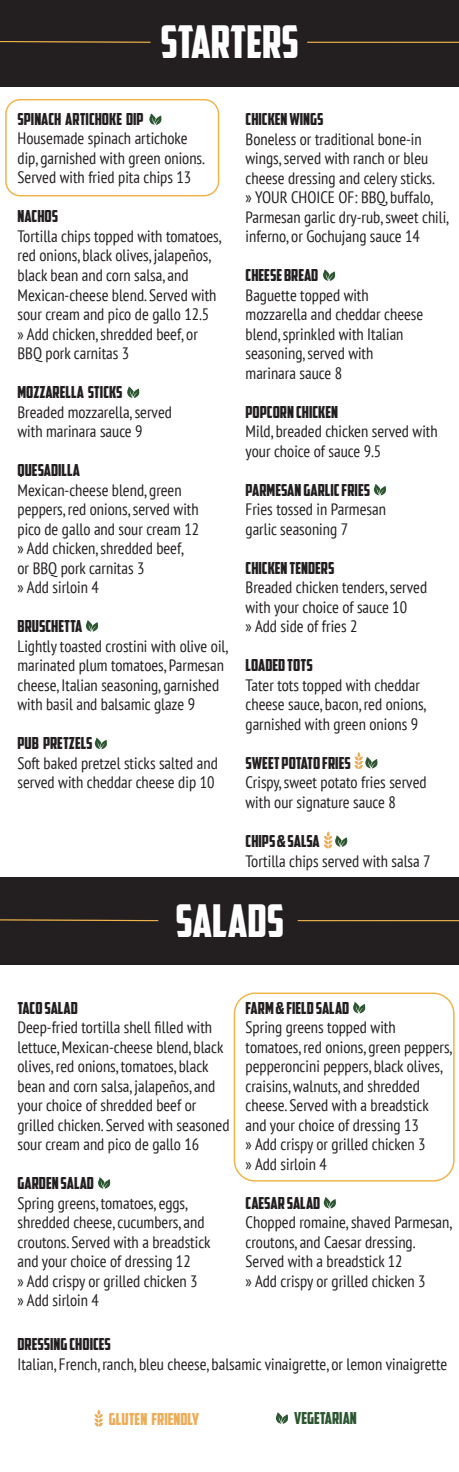
<style>
.page{position:relative;width:459px;height:1472px;background:#fff}
.page>*{position:absolute;margin:0;border:0;box-sizing:border-box;transform-origin:0 0}
.t1{font:45px "American Captain";color:#fff}
.t2{font:condensed 16.5px/19.5px "PT Sans";color:#231f20}
.t3{font:16.5px "American Captain";color:#231f20}
.t4{font:16.5px "American Captain";color:#edac56}
.t5{font:16.5px "American Captain";color:#2b5630}
</style>
<div class="page">
<div style="left:0;top:0;width:459px;height:87px;background:#231f20"></div>
<hr style="left:307px;top:42px;width:152px;height:1px;background:#f1b44b">
<svg style="left:0;top:41px;width:151px;height:2px"></svg>
<div style="left:0;top:877px;width:459px;height:87px;background:#231f20"></div>
<hr style="left:298px;top:920px;width:161px;height:1px;background:#f1b44b">
<svg style="left:0;top:919px;width:159px;height:2px"></svg>
<div style="left:5px;top:99px;width:214px;height:97px;border:2px solid #f1b44b;border-radius:14px"></div>
<div style="left:234px;top:992px;width:221px;height:189px;border:2px solid #f1b44b;border-radius:21px"></div>
<svg style="left:95px;top:1409px;width:8px;height:17px"></svg>
<svg style="left:276px;top:1412px;width:12px;height:11px"></svg>
<svg style="left:149px;top:113px;width:13px;height:12px"></svg>
<svg style="left:323px;top:269px;width:12px;height:12px"></svg>
<svg style="left:127px;top:386px;width:13px;height:12px"></svg>
<svg style="left:374px;top:484px;width:12px;height:11px"></svg>
<svg style="left:86px;top:620px;width:12px;height:11px"></svg>
<svg style="left:95px;top:737px;width:12px;height:12px"></svg>
<svg style="left:353px;top:1002px;width:13px;height:11px"></svg>
<svg style="left:98px;top:1177px;width:12px;height:11px"></svg>
<svg style="left:324px;top:1197px;width:12px;height:11px"></svg>
<svg style="left:355px;top:752px;width:23px;height:17px"></svg>
<svg style="left:324px;top:831px;width:24px;height:17px"></svg>
<h1 class="t1" style="left:161px;top:8px;width:140px">STARTERS</h1>
<p class="t3" style="left:18px;top:106px;width:128px">SPINACH ARTICHOKE DIP</p>
<p class="t2" style="left:18px;top:128px;width:189px">Housemade spinach artichoke dip, garnished with green onions.<br>Served with fried pita chips 13</p>
<p class="t3" style="left:18px;top:204px;width:42px">NACHOS</p>
<p class="t2" style="left:18px;top:226px;width:206px">Tortilla chips topped with tomatoes, red onions, black olives, jalapeños, black bean and corn salsa, and<br>Mexican-cheese blend. Served with sour cream and pico de gallo 12.5<br>» Add chicken, shredded beef, or<br>BBQ pork carnitas 3</p>
<p class="t3" style="left:18px;top:380px;width:107px">MOZZARELLA STICKS</p>
<p class="t2" style="left:18px;top:401px;width:156px">Breaded mozzarella, served with marinara sauce 9</p>
<p class="t3" style="left:18px;top:458px;width:64px">QUESADILLA</p>
<p class="t2" style="left:18px;top:479px;width:183px">Mexican-cheese blend, green peppers, red onions, served with pico de gallo and sour cream 12 » Add chicken, shredded beef, or BBQ pork carnitas 3<br>» Add sirloin 4</p>
<p class="t3" style="left:18px;top:614px;width:66px">BRUSCHETTA</p>
<p class="t2" style="left:18px;top:635px;width:212px">Lightly toasted crostini with olive oil, marinated plum tomatoes, Parmesan cheese, Italian seasoning, garnished with basil and balsamic glaze 9</p>
<p class="t3" style="left:18px;top:731px;width:76px">PUB PRETZELS</p>
<p class="t2" style="left:18px;top:752px;width:202px">Soft baked pretzel sticks salted and served with cheddar cheese dip 10</p>
<p class="t3" style="left:246px;top:107px;width:79px">CHICKEN WINGS</p>
<p class="t2" style="left:246px;top:129px;width:205px">Boneless or traditional bone-in wings, served with ranch or bleu cheese dressing and celery sticks.<br>» YOUR CHOICE OF: BBQ, buffalo, Parmesan garlic dry-rub, sweet chili, inferno, or Gochujang sauce 14</p>
<p class="t3" style="left:246px;top:263px;width:74px">CHEESE BREAD</p>
<p class="t2" style="left:246px;top:285px;width:179px">Baguette topped with mozzarella and cheddar cheese blend, sprinkled with Italian seasoning, served with marinara sauce 8</p>
<p class="t3" style="left:246px;top:399px;width:94px">POPCORN CHICKEN</p>
<p class="t2" style="left:246px;top:421px;width:194px">Mild, breaded chicken served with your choice of sauce 9.5</p>
<p class="t3" style="left:246px;top:477px;width:126px">PARMESAN GARLIC FRIES</p>
<p class="t2" style="left:246px;top:499px;width:142px">Fries tossed in Parmesan garlic seasoning 7</p>
<p class="t3" style="left:246px;top:555px;width:90px">CHICKEN TENDERS</p>
<p class="t2" style="left:246px;top:577px;width:183px">Breaded chicken tenders, served with your choice of sauce 10<br>» Add side of fries 2</p>
<p class="t3" style="left:246px;top:653px;width:69px">LOADED TOTS</p>
<p class="t2" style="left:246px;top:675px;width:182px">Tater tots topped with cheddar cheese sauce, bacon, red onions, garnished with green onions 9</p>
<p class="t3" style="left:246px;top:750px;width:107px">SWEET POTATO FRIES</p>
<p class="t2" style="left:246px;top:772px;width:183px">Crispy, sweet potato fries served with our signature sauce 8</p>
<p class="t3" style="left:246px;top:828px;width:76px">CHIPS &amp; SALSA</p>
<p class="t2" style="left:246px;top:850px;width:187px">Tortilla chips served with salsa 7</p>
<h1 class="t1" style="left:175px;top:886px;width:110px">SALADS</h1>
<p class="t3" style="left:18px;top:995px;width:62px">TACO SALAD</p>
<p class="t2" style="left:18px;top:1017px;width:213px">Deep-fried tortilla shell filled with lettuce, Mexican-cheese blend, black olives, red onions, tomatoes, black bean and corn salsa, jalapeños, and your choice of shredded beef or grilled chicken. Served with seasoned sour cream and pico de gallo 16</p>
<p class="t3" style="left:18px;top:1170px;width:78px">GARDEN SALAD</p>
<p class="t2" style="left:18px;top:1192px;width:195px">Spring greens, tomatoes, eggs, shredded cheese, cucumbers, and croutons. Served with a breadstick and your choice of dressing 12<br>» Add crispy or grilled chicken 3<br>» Add sirloin 4</p>
<p class="t3" style="left:246px;top:995px;width:105px">FARM &amp; FIELD SALAD</p>
<p class="t2" style="left:246px;top:1017px;width:208px">Spring greens topped with tomatoes, red onions, green peppers, pepperoncini peppers, black olives, craisins, walnuts, and shredded cheese. Served with a breadstick and your choice of dressing 13<br>» Add crispy or grilled chicken 3<br>» Add sirloin 4</p>
<p class="t3" style="left:246px;top:1190px;width:76px">CAESAR SALAD</p>
<p class="t2" style="left:246px;top:1212px;width:208px">Chopped romaine, shaved Parmesan, croutons, and Caesar dressing.<br>Served with a breadstick 12<br>» Add crispy or grilled chicken 3</p>
<p class="t3" style="left:18px;top:1331px;width:95px">DRESSING CHOICES</p>
<p class="t2" style="left:18px;top:1353px;width:431px">Italian, French, ranch, bleu cheese, balsamic vinaigrette, or lemon vinaigrette</p>
<p class="t4" style="left:109px;top:1406px;width:92px">GLUTEN FRIENDLY</p>
<p class="t5" style="left:294px;top:1405px;width:64px">VEGETARIAN</p>
</div>
